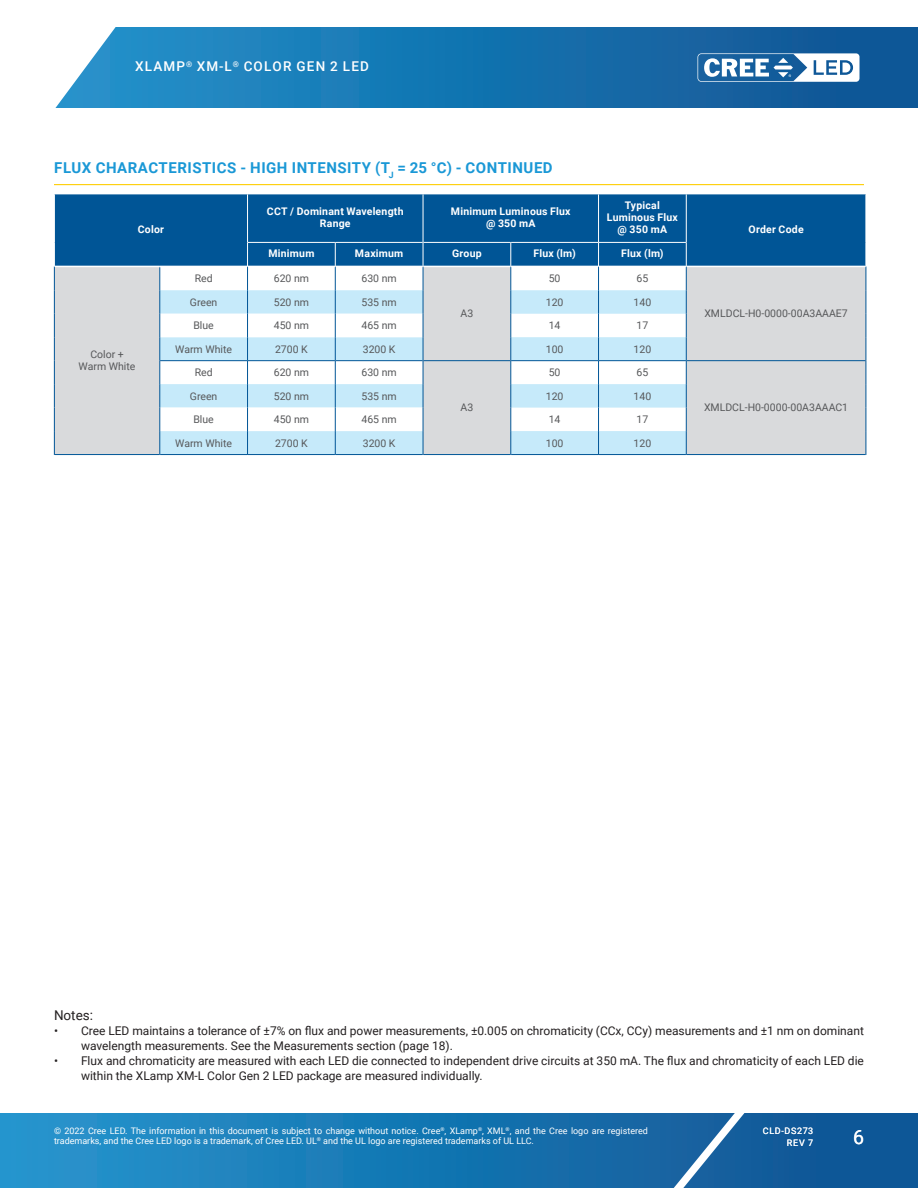
<style>
.page{position:relative;width:918px;height:1188px;background:#fff}
.page>*{position:absolute;margin:0;border:0;box-sizing:border-box;transform-origin:0 0}
.t1{font:19.5px "Roboto";color:#fff}
.Section_heading_with{font:700 15px "Roboto";letter-spacing:.035em;color:#1a98d6}
.t2{font:500 13.5px "Roboto";letter-spacing:.085em;color:#fff}
.t3{font:13.5px "Roboto";color:#231f20}
.t4{font:12px/15px "Roboto";color:#231f20}
.table_text_center_re{font:10.5px "Roboto";color:#57585a}
.table_heading_center{font:700 10.5px/12px "Roboto";letter-spacing:.02em;color:#fff;text-align:center}
.t5{font:9px/10.8px "Roboto";color:#fff}
.t6{font:9px/12px "Roboto";letter-spacing:.085em;color:#fff;text-align:right}
</style>
<div class="page">
<svg style="left:0;top:1113px;width:918px;height:75px;background:#1876b2"></svg>
<svg style="left:644px;top:1113px;width:117px;height:75px;background:#296da6"></svg>
<svg style="left:55px;top:27px;width:863px;height:81px;background:#2078b2"></svg>
<svg style="left:698px;top:53px;width:162px;height:29px"></svg>
<hr style="left:54px;top:184px;width:810px;height:1px;background:#fece08">
<div style="left:55px;top:194px;width:811px;height:72px;background:#005596"></div>
<div style="left:55px;top:267px;width:811px;height:187px;background:#d9dadc"></div>
<svg style="left:424px;top:267px;width:262px;height:23px"></svg>
<svg style="left:424px;top:290px;width:262px;height:164px"></svg>
<hr style="left:423px;top:360px;width:87px;height:1px;background:#005596">
<hr style="left:511px;top:360px;width:87px;height:1px;background:#005596">
<hr style="left:599px;top:360px;width:87px;height:1px;background:#005596">
<hr style="left:423px;top:454px;width:87px;height:1px;background:#005596">
<hr style="left:511px;top:454px;width:87px;height:1px;background:#005596">
<hr style="left:599px;top:454px;width:87px;height:1px;background:#005596">
<hr style="left:55px;top:454px;width:104px;height:1px;background:#005596">
<hr style="left:687px;top:360px;width:179px;height:1px;background:#005596">
<hr style="left:687px;top:454px;width:179px;height:1px;background:#005596">
<hr style="left:247px;top:194px;width:1px;height:48px;background:#fff">
<hr style="left:423px;top:194px;width:1px;height:48px;background:#fff">
<hr style="left:598px;top:194px;width:1px;height:48px;background:#fff">
<hr style="left:686px;top:194px;width:1px;height:48px;background:#fff">
<svg style="left:54px;top:242px;width:1px;height:213px"></svg>
<svg style="left:159px;top:242px;width:265px;height:213px"></svg>
<svg style="left:510px;top:242px;width:1px;height:213px"></svg>
<svg style="left:598px;top:242px;width:1px;height:213px"></svg>
<svg style="left:686px;top:242px;width:1px;height:213px"></svg>
<svg style="left:866px;top:266px;width:1px;height:189px"></svg>
<hr style="left:248px;top:242px;width:87px;height:1px;background:#fff">
<hr style="left:336px;top:242px;width:87px;height:1px;background:#fff">
<hr style="left:423px;top:242px;width:87px;height:1px;background:#fff">
<hr style="left:511px;top:242px;width:87px;height:1px;background:#fff">
<hr style="left:599px;top:242px;width:87px;height:1px;background:#fff">
<hr style="left:55px;top:266px;width:105px;height:1px;background:#fff">
<hr style="left:160px;top:266px;width:87px;height:1px;background:#fff">
<hr style="left:248px;top:266px;width:87px;height:1px;background:#fff">
<hr style="left:336px;top:266px;width:87px;height:1px;background:#fff">
<hr style="left:423px;top:266px;width:87px;height:1px;background:#fff">
<p class="t2" style="left:135px;top:57px;width:235px">XLAMP<sup>®</sup> XM-L<sup>®</sup> COLOR GEN 2 LED</p>
<p class="Section_heading_with" style="left:54px;top:157px;width:500px">FLUX CHARACTERISTICS ‑ HIGH INTENSITY (T<sub>J</sub> = 25 °C) - CONTINUED</p>
<p class="table_heading_center" style="left:138px;top:223px;width:28px">Color</p>
<p class="table_heading_center" style="left:267px;top:205px;width:138px">CCT / Dominant Wavelength<br>Range</p>
<p class="table_heading_center" style="left:451px;top:205px;width:121px">Minimum Luminous Flux</p>
<p class="table_heading_center" style="left:486px;top:217px;width:51px">@ 350 mA</p>
<p class="table_heading_center" style="left:607px;top:199px;width:73px">Typical<br>Luminous Flux</p>
<p class="table_heading_center" style="left:618px;top:223px;width:51px">@ 350 mA</p>
<p class="table_heading_center" style="left:748px;top:223px;width:57px">Order Code</p>
<p class="table_heading_center" style="left:268px;top:247px;width:48px">Minimum</p>
<p class="table_heading_center" style="left:355px;top:247px;width:50px">Maximum</p>
<p class="table_heading_center" style="left:452px;top:247px;width:31px">Group</p>
<p class="table_heading_center" style="left:533px;top:247px;width:44px">Flux (lm)</p>
<p class="table_heading_center" style="left:621px;top:247px;width:44px">Flux (lm)</p>
<p class="table_text_center_re" style="left:90px;top:347px;width:35px">Color +</p>
<p class="table_text_center_re" style="left:79px;top:359px;width:58px">Warm White</p>
<p class="table_text_center_re" style="left:195px;top:271px;width:19px">Red</p>
<p class="table_text_center_re" style="left:274px;top:271px;width:37px">620 nm</p>
<p class="table_text_center_re" style="left:362px;top:271px;width:37px">630 nm</p>
<p class="table_text_center_re" style="left:549px;top:271px;width:13px">50</p>
<p class="table_text_center_re" style="left:637px;top:271px;width:13px">65</p>
<p class="table_text_center_re" style="left:190px;top:295px;width:29px">Green</p>
<p class="table_text_center_re" style="left:274px;top:295px;width:37px">520 nm</p>
<p class="table_text_center_re" style="left:362px;top:295px;width:37px">535 nm</p>
<p class="table_text_center_re" style="left:546px;top:295px;width:19px">120</p>
<p class="table_text_center_re" style="left:634px;top:295px;width:19px">140</p>
<p class="table_text_center_re" style="left:193px;top:318px;width:22px">Blue</p>
<p class="table_text_center_re" style="left:274px;top:318px;width:37px">450 nm</p>
<p class="table_text_center_re" style="left:362px;top:318px;width:37px">465 nm</p>
<p class="table_text_center_re" style="left:549px;top:318px;width:13px">14</p>
<p class="table_text_center_re" style="left:637px;top:318px;width:13px">17</p>
<p class="table_text_center_re" style="left:175px;top:342px;width:58px">Warm White</p>
<p class="table_text_center_re" style="left:275px;top:342px;width:34px">2700 K</p>
<p class="table_text_center_re" style="left:363px;top:342px;width:34px">3200 K</p>
<p class="table_text_center_re" style="left:546px;top:342px;width:19px">100</p>
<p class="table_text_center_re" style="left:634px;top:342px;width:19px">120</p>
<p class="table_text_center_re" style="left:195px;top:365px;width:19px">Red</p>
<p class="table_text_center_re" style="left:274px;top:365px;width:37px">620 nm</p>
<p class="table_text_center_re" style="left:362px;top:365px;width:37px">630 nm</p>
<p class="table_text_center_re" style="left:461px;top:400px;width:14px">A3</p>
<p class="table_text_center_re" style="left:461px;top:306px;width:14px">A3</p>
<p class="table_text_center_re" style="left:549px;top:365px;width:13px">50</p>
<p class="table_text_center_re" style="left:637px;top:365px;width:13px">65</p>
<p class="table_text_center_re" style="left:190px;top:389px;width:29px">Green</p>
<p class="table_text_center_re" style="left:274px;top:389px;width:37px">520 nm</p>
<p class="table_text_center_re" style="left:362px;top:389px;width:37px">535 nm</p>
<p class="table_text_center_re" style="left:546px;top:389px;width:19px">120</p>
<p class="table_text_center_re" style="left:634px;top:389px;width:19px">140</p>
<p class="table_text_center_re" style="left:193px;top:412px;width:22px">Blue</p>
<p class="table_text_center_re" style="left:274px;top:412px;width:37px">450 nm</p>
<p class="table_text_center_re" style="left:362px;top:412px;width:37px">465 nm</p>
<p class="table_text_center_re" style="left:549px;top:412px;width:13px">14</p>
<p class="table_text_center_re" style="left:637px;top:412px;width:13px">17</p>
<p class="table_text_center_re" style="left:175px;top:435px;width:58px">Warm White</p>
<p class="table_text_center_re" style="left:275px;top:435px;width:34px">2700 K</p>
<p class="table_text_center_re" style="left:363px;top:435px;width:34px">3200 K</p>
<p class="table_text_center_re" style="left:546px;top:435px;width:19px">100</p>
<p class="table_text_center_re" style="left:634px;top:435px;width:19px">120</p>
<p class="table_text_center_re" style="left:704px;top:306px;width:145px">XMLDCL-H0-0000-00A3AAAE7</p>
<p class="table_text_center_re" style="left:704px;top:400px;width:146px">XMLDCL-H0-0000-00A3AAAC1</p>
<p class="t3" style="left:54px;top:1005px;width:41px">Notes:</p>
<p class="t4" style="left:81px;top:1022px;width:785px;text-indent:-27px">• Cree LED maintains a tolerance of ±7% on flux and power measurements, ±0.005 on chromaticity (CCx, CCy) measurements and ±1 nm on dominant wavelength measurements. See the Measurements section (page 18).</p>
<p class="t4" style="left:81px;top:1052px;width:784px;text-indent:-27px">• Flux and chromaticity are measured with each LED die connected to independent drive circuits at 350 mA. The flux and chromaticity of each LED die within the XLamp XM-L Color Gen 2 LED package are measured individually.</p>
<p class="t5" style="left:54px;top:1125px;width:596px">© 2022 Cree LED. The information in this document is subject to change without notice. Cree<sup>®</sup>, XLamp<sup>®</sup>, XML<sup>®</sup>, and the Cree logo are registered trademarks, and the Cree LED logo is a trademark, of Cree LED. UL<sup>®</sup> and the UL logo are registered trademarks of UL LLC.</p>
<p class="t6" style="left:763px;top:1124px;width:52px">CLD-DS273<br>REV 7</p>
<h1 class="t1" style="left:853px;top:1123px;width:12px">6</h1>
</div>
